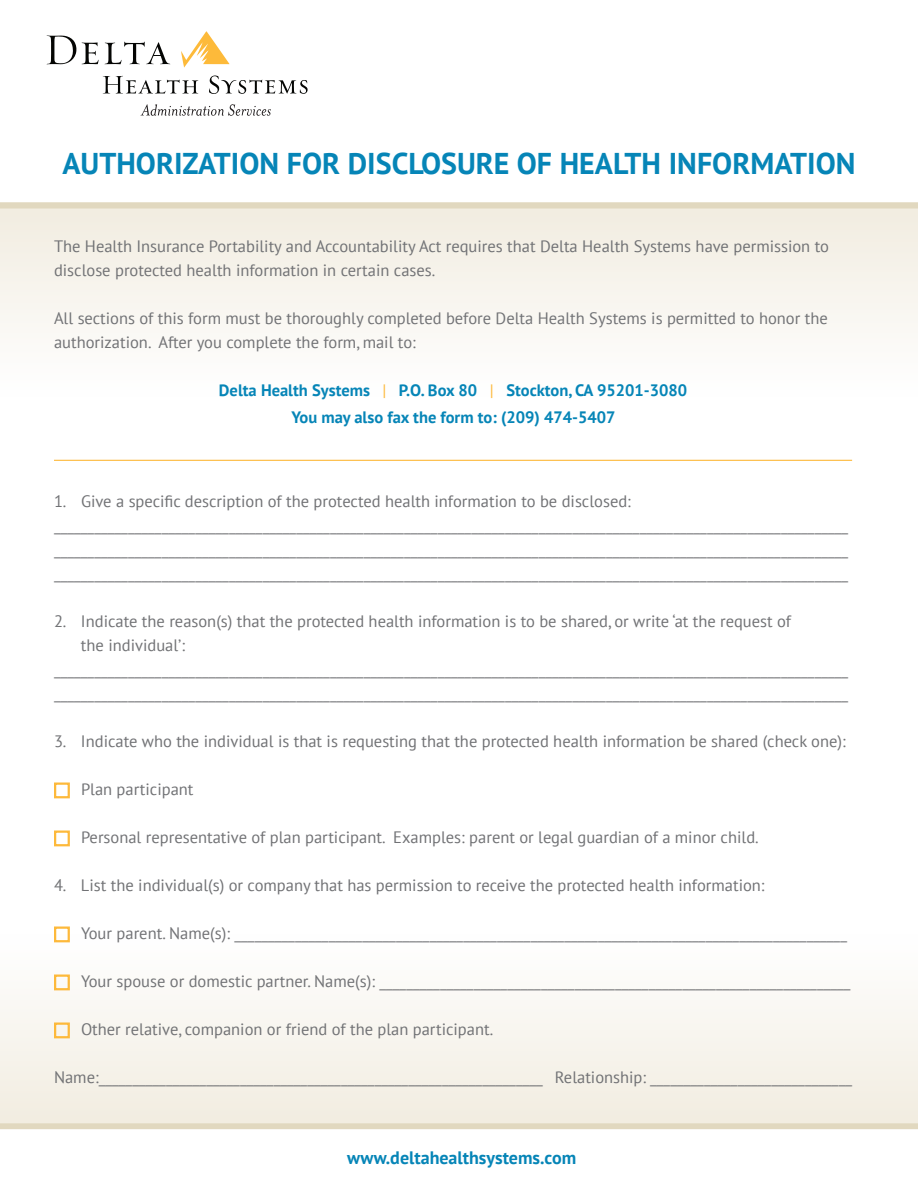
<style>
.page{position:relative;width:918px;height:1188px;background:#fff}
.page>*{position:absolute;margin:0;border:0;box-sizing:border-box;transform-origin:0 0}
.t1{font:700 30px "PT Sans";color:#0685b7}
.t2{font:700 18px "PT Sans";color:#0685b7}
.t3{font:16.5px/24px "PT Sans";color:#717275}
.t4{font:700 16.5px "PT Sans";color:#0685b7}
.s1{font-weight:400;color:#fdb93b}
</style>
<div class="page">
<div style="left:0;top:935px;width:918px;height:194px;background:linear-gradient(to bottom,#fff,#f1ece0)"></div>
<div style="left:0;top:1123px;width:918px;height:6px;background:#e1d8bf"></div>
<div style="left:0;top:202px;width:918px;height:195px;background:linear-gradient(to bottom,#f1ebde,#fff)"></div>
<div style="left:0;top:202px;width:918px;height:6px;background:#e1d8bf"></div>
<svg style="left:181px;top:31px;width:49px;height:37px"></svg>
<svg style="left:47px;top:35px;width:123px;height:29px"></svg>
<svg style="left:209px;top:75px;width:99px;height:19px"></svg>
<svg style="left:102px;top:76px;width:96px;height:18px"></svg>
<svg style="left:140px;top:104px;width:131px;height:12px"></svg>
<div style="left:54px;top:783px;width:16px;height:15px;border:2px solid #fdb93b"></div>
<div style="left:54px;top:831px;width:16px;height:15px;border:2px solid #fdb93b"></div>
<div style="left:54px;top:927px;width:16px;height:15px;border:2px solid #fdb93b"></div>
<div style="left:54px;top:975px;width:16px;height:15px;border:2px solid #fdb93b"></div>
<div style="left:54px;top:1023px;width:16px;height:15px;border:2px solid #fdb93b"></div>
<hr style="left:54px;top:460px;width:798px;height:1px;background:#fdb93b">
<p class="t1" style="left:62px;top:144px;width:795px">AUTHORIZATION FOR DISCLOSURE OF HEALTH INFORMATION</p>
<p class="t3" style="left:54px;top:234px;width:776px">The Health Insurance Portability and Accountability Act requires that Delta Health Systems have permission to disclose protected health information in certain cases.</p>
<p class="t3" style="left:54px;top:306px;width:775px">All sections of this form must be thoroughly completed before Delta Health Systems is permitted to honor the authorization. After you complete the form, mail to:</p>
<p class="t4" style="left:219px;top:380px;width:470px">Delta Health Systems <span class="s1">|</span> P.O. Box 80 <span class="s1">|</span> Stockton, CA 95201-3080</p>
<p class="t4" style="left:292px;top:407px;width:325px">You may also fax the form to: (209) 474-5407</p>
<p class="t3" style="left:54px;top:489px;width:578px">1. Give a specific description of the protected health information to be disclosed:</p>
<p class="t3" style="left:54px;top:513px;width:796px;text-align:justify">______________________________________________________________________________________________________________________ ______________________________________________________________________________________________________________________ ______________________________________________________________________________________________________________________</p>
<p class="t3" style="left:81px;top:609px;width:712px;text-indent:-27px">2. Indicate the reason(s) that the protected health information is to be shared, or write ‘at the request of the individual’:</p>
<p class="t3" style="left:54px;top:657px;width:796px">______________________________________________________________________________________________________________________ ______________________________________________________________________________________________________________________</p>
<p class="t3" style="left:54px;top:729px;width:793px">3. Indicate who the individual is that is requesting that the protected health information be shared (check one):</p>
<p class="t3" style="left:81px;top:777px;width:114px">Plan participant</p>
<p class="t3" style="left:81px;top:825px;width:679px">Personal representative of plan participant. Examples: parent or legal guardian of a minor child.</p>
<p class="t3" style="left:54px;top:873px;width:712px">4. List the individual(s) or company that has permission to receive the protected health information:</p>
<p class="t3" style="left:81px;top:921px;width:768px">Your parent. Name(s): ___________________________________________________________________________________________</p>
<p class="t3" style="left:81px;top:969px;width:771px">Your spouse or domestic partner. Name(s): ______________________________________________________________________</p>
<p class="t3" style="left:81px;top:1017px;width:414px">Other relative, companion or friend of the plan participant.</p>
<p class="t3" style="left:54px;top:1065px;width:800px">Name:__________________________________________________________________ Relationship: ______________________________</p>
<p class="t2" style="left:347px;top:1146px;width:231px">www.deltahealthsystems.com</p>
</div>
